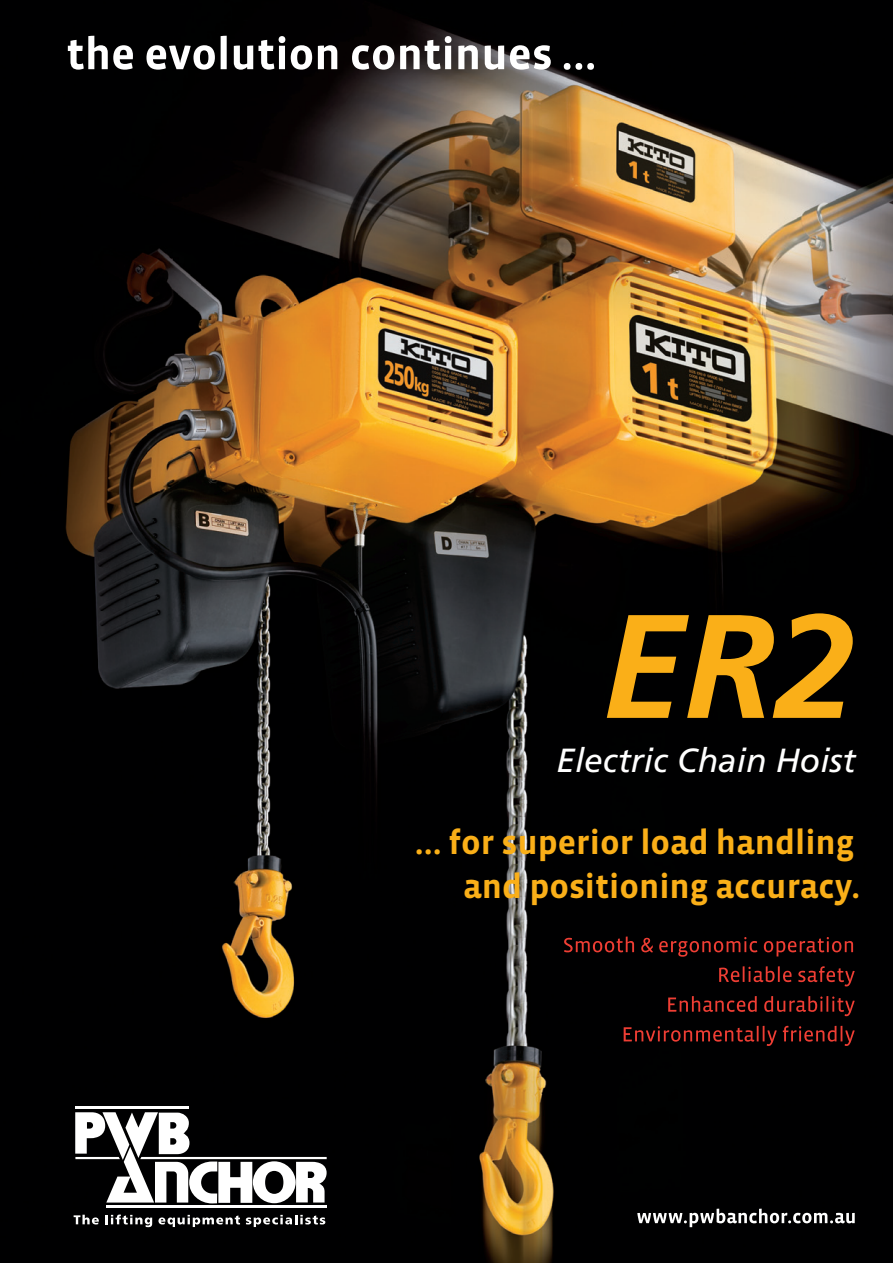
<style>
.page{position:relative;width:893px;height:1263px;background:#fff}
.page>*{position:absolute;margin:0;border:0;box-sizing:border-box;transform-origin:0 0}
.t1{font:italic 700 147.15px "Frutiger";color:#faaf18}
.t2{font:700 34.5px/43.5px "Vista Sans";color:#faaf18;text-align:right}
.t3{font:italic 33.45px "Frutiger";color:#fff}
</style>
<div class="page">
<img style="left:0;top:0;width:893px;height:1263px">
<svg style="left:68px;top:36px;width:526px;height:34px"></svg>
<svg style="left:624px;top:1026px;width:231px;height:20px;background:#320d0b"></svg>
<svg style="left:668px;top:996px;width:187px;height:20px;background:#340d0c"></svg>
<svg style="left:719px;top:966px;width:136px;height:20px;background:#370e0c"></svg>
<svg style="left:564px;top:936px;width:289px;height:21px;background:#300c0b"></svg>
<svg style="left:637px;top:1209px;width:218px;height:18px"></svg>
<hr style="left:75px;top:1107px;width:114px;height:2px;background:#fff">
<hr style="left:107px;top:1205px;width:220px;height:2px;background:#fff">
<svg style="left:75px;top:1112px;width:252px;height:91px"></svg>
<svg style="left:74px;top:1215px;width:25px;height:9px"></svg>
<svg style="left:105px;top:1214px;width:47px;height:13px"></svg>
<svg style="left:158px;top:1215px;width:82px;height:12px"></svg>
<svg style="left:246px;top:1215px;width:79px;height:12px"></svg>
<h1 class="t1" style="left:602px;top:580px;width:255px">ER2</h1>
<p class="t3" style="left:556px;top:741px;width:301px">Electric Chain Hoist</p>
<p class="t2" style="left:415px;top:821px;width:447px">… for superior load handling and positioning accuracy.</p>
</div>
